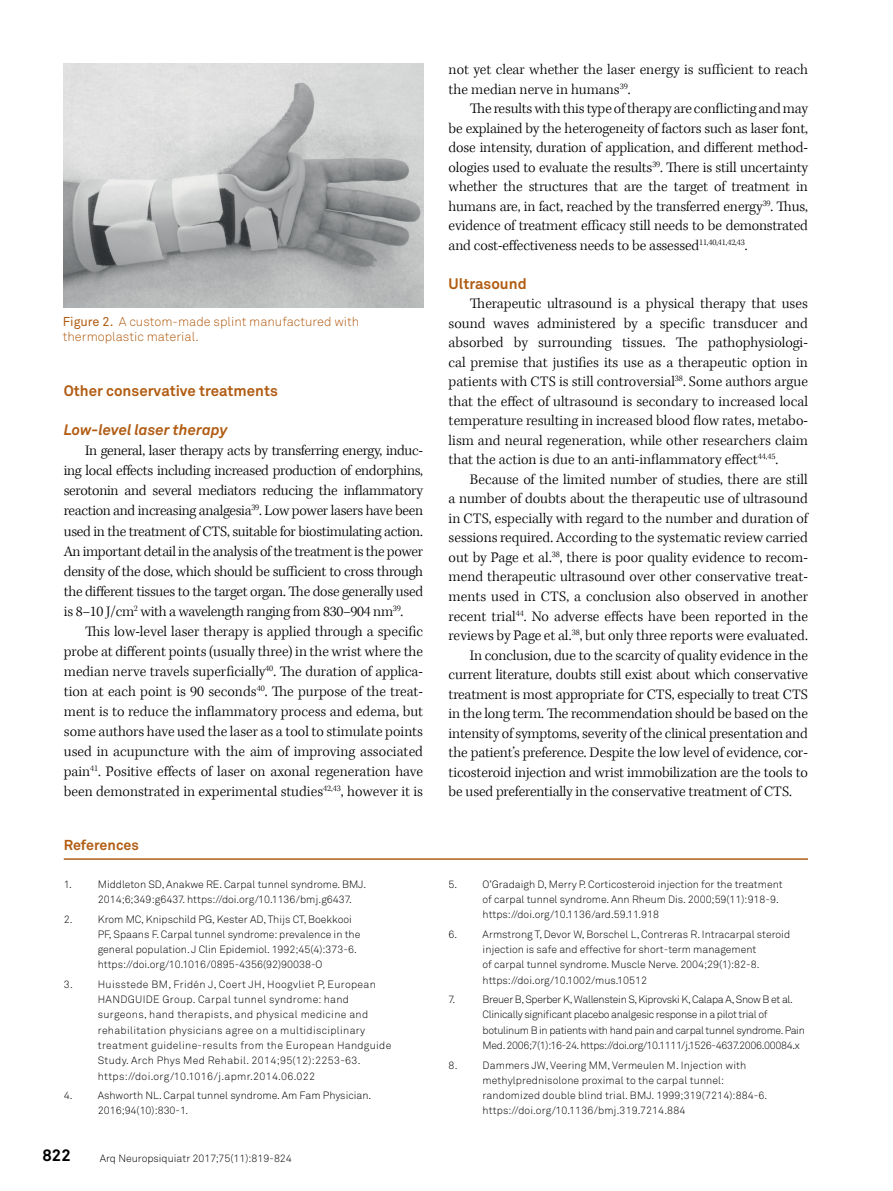
<style>
.page{position:relative;width:893px;height:1191px;background:#fff}
.page>*{position:absolute;margin:0;border:0;box-sizing:border-box;transform-origin:0 0}
.t1{font:700 16.5px "Akkurat Pro";color:#000}
.t2{font:300 15px/20.1px "Kepler Std";letter-spacing:-.005em;color:#000;text-align:justify}
.t3{font:700 15px "Akkurat Pro";color:#b15c12}
.t4{font:italic 700 15px "Akkurat Pro";color:#b15c12}
.t5{font:700 14.25px "Akkurat Pro";color:#b15c12}
.t6{font:12.75px/15.3px "Akkurat Light Pro";color:#b15c12}
.t7{font:10.5px/15.3px "Akkurat Light Pro";color:#000}
.t8{font:10.5px/15.3px "Akkurat Light Pro";letter-spacing:.03em;color:#000}
.t9{font:10.5px/15.3px "Akkurat Light Pro";letter-spacing:-.03em;color:#000}
.s1{font-family:"Akkurat Pro"}
</style>
<div class="page">
<hr style="left:64px;top:858px;width:744px;height:1px;background:#b15c12">
<img style="left:63px;top:64px;width:361px;height:243px">
<p class="t6" style="left:63px;top:314px;width:298px"><span class="s1">Figure 2.</span> A custom-made splint manufactured with thermoplastic material.</p>
<p class="t3" style="left:64px;top:381px;width:216px">Other conservative treatments</p>
<p class="t4" style="left:64px;top:420px;width:165px">Low-level laser therapy</p>
<p class="t2" style="left:64px;top:441px;width:361px;text-indent:21px">In general, laser therapy acts by transferring energy, induc&shy;ing local effects including increased production of endorphins, serotonin and several mediators reducing the inflammatory reaction and increasing analgesia<sup>39</sup>. Low power lasers have been used in the treatment of CTS, suitable for biostimulating action.<br>An important detail in the analysis of the treatment is the power density of the dose, which should be sufficient to cross through the different tissues to the target organ. The dose generally used is 8–10 J/cm<sup>2</sup> with a wavelength ranging from 830–904 nm<sup>39</sup>.</p>
<p class="t2" style="left:64px;top:621px;width:361px;text-indent:21px">This low-level laser therapy is applied through a specific probe at different points (usually three) in the wrist where the median nerve travels superficially<sup>40</sup>. The duration of applica&shy;tion at each point is 90 seconds<sup>40</sup>. The purpose of the treat&shy;ment is to reduce the inflammatory process and edema, but some authors have used the laser as a tool to stimulate points used in acupuncture with the aim of improving associated pain<sup>41</sup>. Positive effects of laser on axonal regeneration have been demonstrated in experimental studies<sup>42,43</sup>, however it is</p>
<p class="t5" style="left:64px;top:836px;width:77px">References</p>
<p class="t7" style="left:64px;top:876px;width:10px">1.</p>
<p class="t7" style="left:98px;top:876px;width:270px">Middleton SD, Anakwe RE. Carpal tunnel syndrome. BMJ.<br>2014;6;349:g6437. https://doi.org/10.1136/bmj.g6437.</p>
<p class="t7" style="left:64px;top:911px;width:10px">2.</p>
<p class="t7" style="left:98px;top:911px;width:264px">Krom MC, Knipschild PG, Kester AD, Thijs CT, Boekkooi PF, Spaans F. Carpal tunnel syndrome: prevalence in the general population. J Clin Epidemiol. 1992;45(4):373-6. https://doi.org/10.1016/0895-4356(92)90038-O</p>
<p class="t8" style="left:98px;top:976px;width:295px;text-indent:-34px">3. Huisstede BM, Fridén J, Coert JH, Hoogvliet P, European HANDGUIDE Group. Carpal tunnel syndrome: hand surgeons, hand therapists, and physical medicine and rehabilitation physicians agree on a multidisciplinary treatment guideline-results from the European Handguide Study. Arch Phys Med Rehabil. 2014;95(12):2253-63. https://doi.org/10.1016/j.apmr.2014.06.022</p>
<p class="t7" style="left:64px;top:1088px;width:10px">4.</p>
<p class="t7" style="left:98px;top:1088px;width:275px">Ashworth NL. Carpal tunnel syndrome. Am Fam Physician.<br>2016;94(10):830-1.</p>
<p class="t1" style="left:43px;top:1145px;width:30px">822</p>
<p class="t7" style="left:100px;top:1150px;width:194px">Arq Neuropsiquiatr 2017;75(11):819-824</p>
<p class="t2" style="left:449px;top:60px;width:361px;line-height:19.5px">not yet clear whether the laser energy is sufficient to reach the median nerve in humans<sup>39</sup>.</p>
<p class="t2" style="left:449px;top:99px;width:361px;line-height:19.5px;text-indent:21px">The results with this type of therapy are conflicting and may be explained by the heterogeneity of factors such as laser font, dose intensity, duration of application, and different method&shy;ologies used to evaluate the results<sup>39</sup>. There is still uncertainty whether the structures that are the target of treatment in humans are, in fact, reached by the transferred energy<sup>39</sup>. Thus, evidence of treatment efficacy still needs to be demonstrated and cost-effectiveness needs to be assessed<sup>11,40,41,42,43</sup>.</p>
<p class="t3" style="left:449px;top:274px;width:80px">Ultrasound</p>
<p class="t2" style="left:449px;top:294px;width:361px;line-height:19.5px;text-indent:21px">Therapeutic ultrasound is a physical therapy that uses sound waves administered by a specific transducer and absorbed by surrounding tissues. The pathophysiologi&shy;cal premise that justifies its use as a therapeutic option in patients with CTS is still controversial<sup>38</sup>. Some authors argue that the effect of ultrasound is secondary to increased local temperature resulting in increased blood flow rates, metabo&shy;lism and neural regeneration, while other researchers claim that the action is due to an anti-inflammatory effect<sup>44,45</sup>.</p>
<p class="t2" style="left:470px;top:470px;width:339px">Because of the limited number of studies, there are still</p>
<p class="t2" style="left:449px;top:489px;width:361px">a number of doubts about the therapeutic use of ultrasound</p>
<p class="t2" style="left:449px;top:509px;width:361px">in CTS, especially with regard to the number and duration of</p>
<p class="t2" style="left:449px;top:528px;width:361px">sessions required. According to the systematic review carried</p>
<p class="t2" style="left:449px;top:548px;width:361px">out by Page et al.<sup>38</sup>, there is poor quality evidence to recom-</p>
<p class="t2" style="left:449px;top:567px;width:361px">mend therapeutic ultrasound over other conservative treat-</p>
<p class="t2" style="left:449px;top:587px;width:361px">ments used in CTS, a conclusion also observed in another</p>
<p class="t2" style="left:449px;top:606px;width:361px">recent trial<sup>44</sup>. No adverse effects have been reported in the</p>
<p class="t2" style="left:449px;top:626px;width:361px">reviews by Page et al.<sup>38</sup>, but only three reports were evaluated.</p>
<p class="t2" style="left:470px;top:645px;width:340px">In conclusion, due to the scarcity of quality evidence in the</p>
<p class="t2" style="left:449px;top:665px;width:361px">current literature, doubts still exist about which conservative</p>
<p class="t2" style="left:449px;top:684px;width:361px">treatment is most appropriate for CTS, especially to treat CTS</p>
<p class="t2" style="left:449px;top:704px;width:361px">in the long term. The recommendation should be based on the</p>
<p class="t2" style="left:449px;top:723px;width:361px">intensity of symptoms, severity of the clinical presentation and</p>
<p class="t2" style="left:449px;top:743px;width:361px">the patient’s preference. Despite the low level of evidence, cor-</p>
<p class="t2" style="left:449px;top:762px;width:361px">ticosteroid injection and wrist immobilization are the tools to</p>
<p class="t2" style="left:449px;top:782px;width:345px">be used preferentially in the conservative treatment of CTS.</p>
<p class="t7" style="left:449px;top:876px;width:10px">5.</p>
<p class="t7" style="left:483px;top:876px;width:302px">O’Gradaigh D, Merry P. Corticosteroid injection for the treatment of carpal tunnel syndrome. Ann Rheum Dis. 2000;59(11):918-9. https://doi.org/10.1136/ard.59.11.918</p>
<p class="t7" style="left:449px;top:926px;width:10px">6.</p>
<p class="t7" style="left:483px;top:926px;width:309px">Armstrong T, Devor W, Borschel L, Contreras R. Intracarpal steroid injection is safe and effective for short-term management<br>of carpal tunnel syndrome. Muscle Nerve. 2004;29(1):82-8. https://doi.org/10.1002/mus.10512</p>
<p class="t7" style="left:449px;top:992px;width:8px">7.</p>
<p class="t9" style="left:483px;top:992px;width:324px">Breuer B, Sperber K, Wallenstein S, Kiprovski K, Calapa A, Snow B et al.<br>Clinically significant placebo analgesic response in a pilot trial of botulinum B in patients with hand pain and carpal tunnel syndrome. Pain Med. 2006;7(1):16-24. https://doi.org/10.1111/j.1526-4637.2006.00084.x</p>
<p class="t7" style="left:483px;top:1057px;width:286px;text-indent:-34px">8. Dammers JW, Veering MM, Vermeulen M. Injection with methylprednisolone proximal to the carpal tunnel: randomized double blind trial. BMJ. 1999;319(7214):884-6. https://doi.org/10.1136/bmj.319.7214.884</p>
</div>
